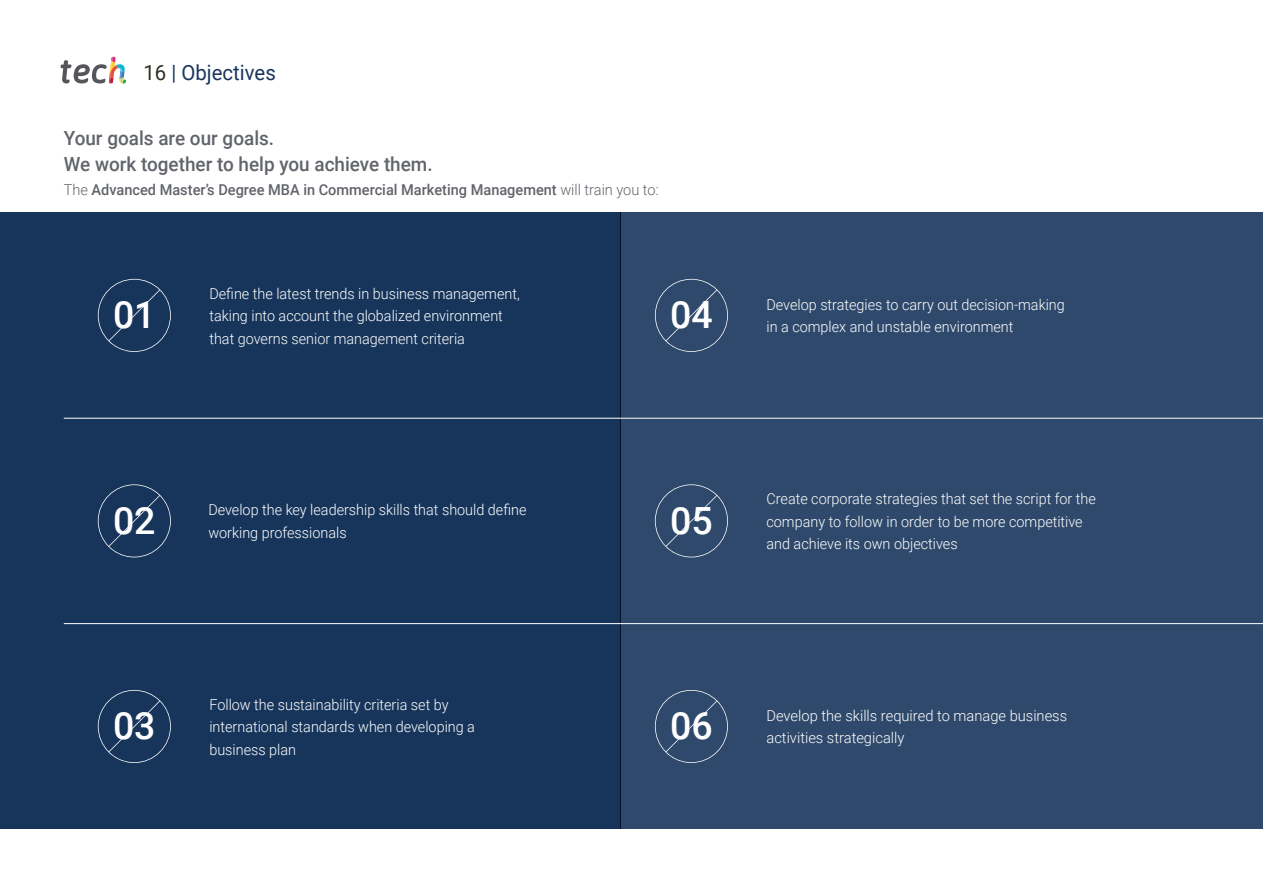
<style>
.page{position:relative;width:1263px;height:893px;background:#fff}
.page>*{position:absolute;margin:0;border:0;box-sizing:border-box;transform-origin:0 0}
.t1{font:500 37.5px "Roboto";color:#fff}
.t2{font:21px "Roboto";color:#1a355c}
.t3{font:500 19.5px/25.5px "Roboto";color:#61646a}
.t4{font:300 15px/22.5px "Roboto";color:#fff;scale:.96 1}
.t5{font:500 15px "Roboto";color:#61646a}
.t6{font:300 15px/22.5px "Roboto";color:#fff}
.s1{color:#312e20}
.s2{font-weight:300}
</style>
<div class="page">
<svg style="left:61px;top:57px;width:65px;height:27px"></svg>
<div style="left:0;top:213px;width:621px;height:616px;background:#17355b"></div>
<div style="left:621px;top:213px;width:642px;height:616px;background:#2e496b"></div>
<svg style="left:98px;top:279px;width:73px;height:73px"></svg>
<svg style="left:98px;top:690px;width:73px;height:73px"></svg>
<svg style="left:98px;top:484px;width:73px;height:73px"></svg>
<svg style="left:655px;top:279px;width:73px;height:73px"></svg>
<svg style="left:655px;top:484px;width:73px;height:73px"></svg>
<svg style="left:655px;top:690px;width:73px;height:73px"></svg>
<hr style="left:64px;top:418px;width:1199px;height:1px;background:#fff">
<hr style="left:64px;top:623px;width:1199px;height:1px;background:#fff">
<h2 class="t2" style="left:144px;top:57px;width:134px"><span class="s1">16</span> | Objectives</h2>
<h3 class="t3" style="left:64px;top:125px;width:370px">Your goals are our goals.<br>We work together to help you achieve them.</h3>
<p class="t5" style="left:64px;top:179px;width:596px"><span class="s2">The</span> Advanced Master’s Degree MBA in Commercial Marketing Management <span class="s2">will train you to:</span></p>
<h1 class="t1" style="left:113px;top:288px;width:44px">01</h1>
<p class="t4" style="left:209px;top:281px;width:325px">Define the latest trends in business management, taking into account the globalized environment that governs senior management criteria</p>
<h1 class="t1" style="left:670px;top:288px;width:44px">04</h1>
<p class="t4" style="left:766px;top:293px;width:312px">Develop strategies to carry out decision-making in a complex and unstable environment</p>
<h1 class="t1" style="left:113px;top:494px;width:44px">02</h1>
<p class="t4" style="left:208px;top:498px;width:333px">Develop the key leadership skills that should define</p>
<p class="t4" style="left:208px;top:521px;width:145px">working professionals</p>
<h1 class="t1" style="left:670px;top:494px;width:44px">05</h1>
<p class="t4" style="left:766px;top:487px;width:345px">Create corporate strategies that set the script for the company to follow in order to be more competitive and achieve its own objectives</p>
<h1 class="t1" style="left:113px;top:699px;width:44px">03</h1>
<p class="t4" style="left:209px;top:692px;width:278px">Follow the sustainability criteria set by international standards when developing a business plan</p>
<h1 class="t1" style="left:670px;top:699px;width:44px">06</h1>
<p class="t6" style="left:766px;top:704px;width:302px">Develop the skills required to manage business activities strategically</p>
</div>
